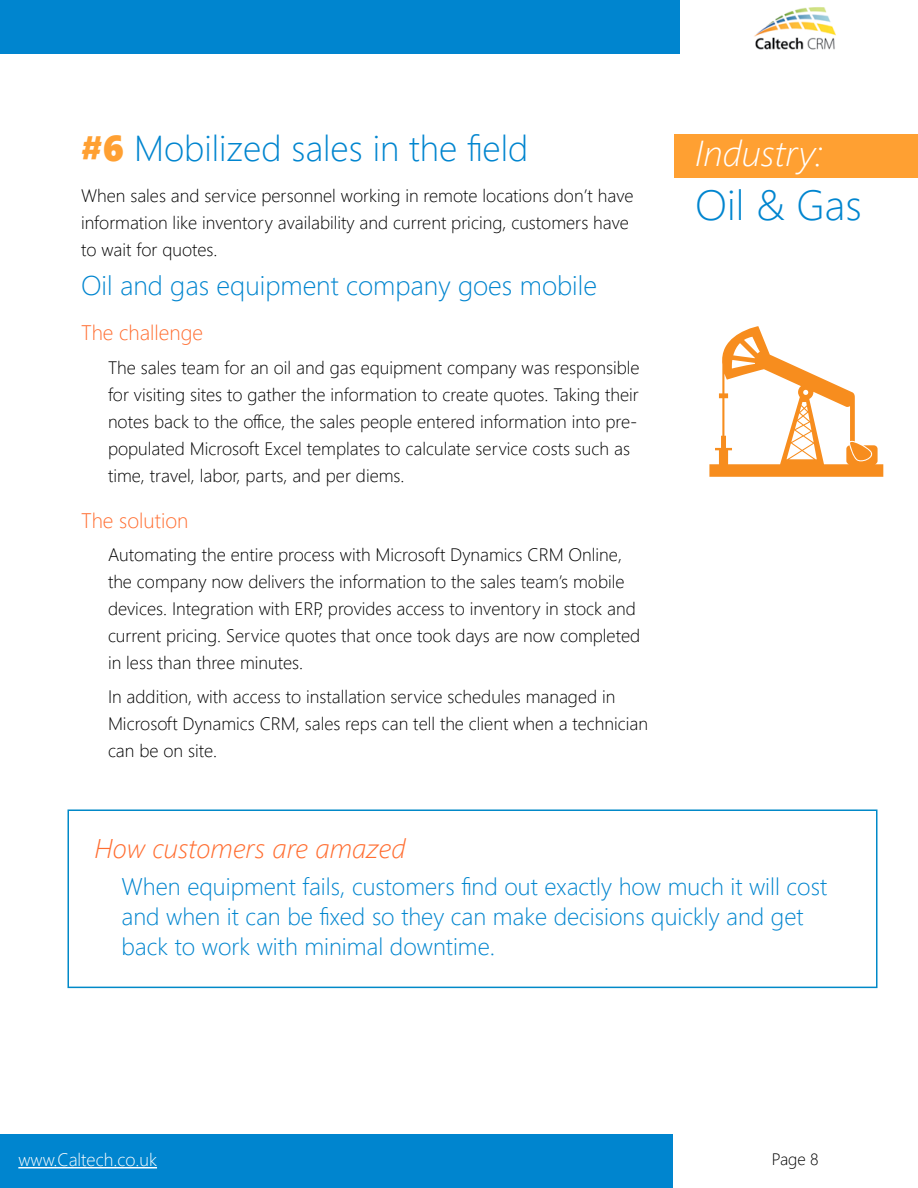
<style>
.page{position:relative;width:918px;height:1188px;background:#fff}
.page>*{position:absolute;margin:0;border:0;box-sizing:border-box;transform-origin:0 0}
.t1{font:300 42px "Segoe UI";color:#0085cf}
.t2{font:300 36px "Segoe UI";color:#0085cf}
.t3{font:italic 300 36px "Segoe UI";color:#fff}
.t4{font:300 27px "Segoe UI";color:#0085cf}
.t5{font:italic 300 27px "Segoe UI";color:#ff6d30}
.t6{font:300 24px/30px "Segoe UI";color:#0085cf}
.t7{font:300 21px "Segoe UI";color:#ff6d30}
.t8{font:300 18px/27px "Segoe UI";color:#000}
.t9{font:300 18px "Segoe UI";color:#fff}
.t10{font:300 16.5px "Segoe UI";color:#000}
.s1{font-family:"Segoe UI Black";font-weight:400;color:#ffa032}
</style>
<div class="page">
<div style="left:0;top:1134px;width:673px;height:54px;background:#0085cf"></div>
<div style="left:0;top:0;width:679px;height:54px;background:#0085cf"></div>
<hr style="left:18px;top:1167px;width:139px;height:1px;background:#fff">
<div style="left:675px;top:134px;width:243px;height:43px;background:#ffa032"></div>
<img style="left:754px;top:7px;width:82px;height:42px">
<svg style="left:709px;top:326px;width:174px;height:151px"></svg>
<div style="left:68px;top:809px;width:810px;height:179px;border:2px solid #0089c8"></div>
<h2 class="t2" style="left:81px;top:119px;width:449px"><span class="s1">#6</span> Mobilized sales in the field</h2>
<h2 class="t3" style="left:695px;top:128px;width:129px">Industry:</h2>
<p class="t8" style="left:81px;top:181px;width:554px">When sales and service personnel working in remote locations don’t have information like inventory availability and current pricing, customers have to wait for quotes.</p>
<h3 class="t4" style="left:81px;top:264px;width:517px">Oil and gas equipment company goes mobile</h3>
<p class="t7" style="left:81px;top:316px;width:124px">The challenge</p>
<p class="t8" style="left:108px;top:353px;width:533px">The sales team for an oil and gas equipment company was responsible for visiting sites to gather the information to create quotes. Taking their notes back to the office, the sales people entered information into pre&shy;populated Microsoft Excel templates to calculate service costs such as time, travel, labor, parts, and per diems.</p>
<p class="t7" style="left:81px;top:503px;width:109px">The solution</p>
<p class="t8" style="left:108px;top:541px;width:534px">Automating the entire process with Microsoft Dynamics CRM Online, the company now delivers the information to the sales team’s mobile devices. Integration with ERP, provides access to inventory in stock and current pricing. Service quotes that once took days are now completed in less than three minutes.</p>
<p class="t8" style="left:108px;top:682px;width:542px">In addition, with access to installation service schedules managed in<br>Microsoft Dynamics CRM, sales reps can tell the client when a technician can be on site.</p>
<h1 class="t1" style="left:695px;top:171px;width:168px">Oil &amp; Gas</h1>
<h3 class="t5" style="left:94px;top:830px;width:313px">How customers are amazed</h3>
<h3 class="t6" style="left:122px;top:870px;width:707px">When equipment fails, customers find out exactly how much it will cost and when it can be fixed so they can make decisions quickly and get back to work with minimal downtime.</h3>
<p class="t9" style="left:18px;top:1145px;width:140px">www.Caltech.co.uk</p>
<p class="t10" style="left:772px;top:1146px;width:48px">Page 8</p>
</div>
